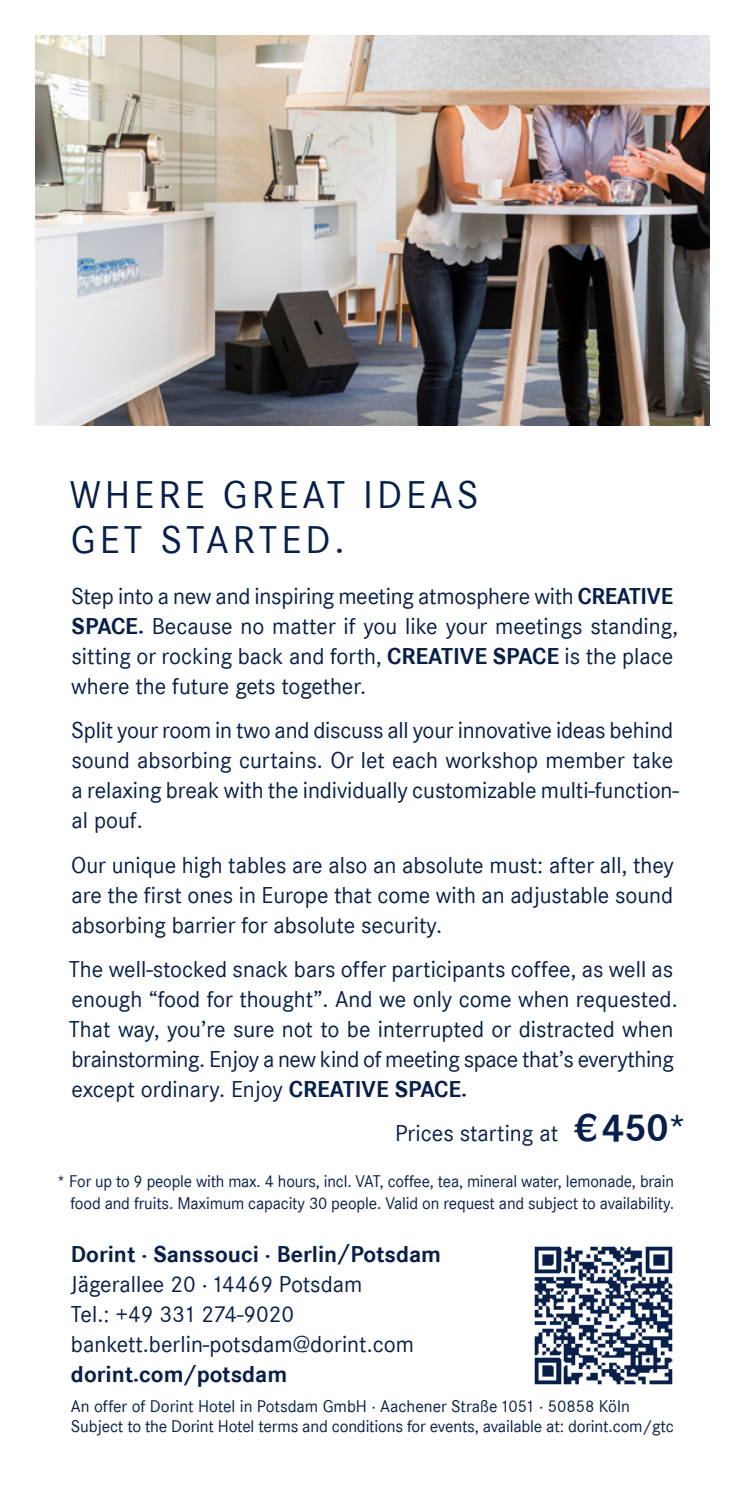
<style>
.page{position:relative;width:745px;height:1489px;background:#fff}
.page>*{position:absolute;margin:0;border:0;box-sizing:border-box;transform-origin:0 0}
.t1{font:40px/45px "Corporate S";letter-spacing:.1em;color:#071f49}
.t2{font:23.75px/30px "Corporate S";color:#071f49}
.t3{font:700 23.75px "Corporate S";color:#071f49}
.t4{font:17.5px/20px "Corporate S";letter-spacing:-.01em;color:#071f49}
.s1{font-weight:700}
.s2{font-weight:700;font-size:40px}
</style>
<div class="page">
<img style="left:534px;top:1246px;width:139px;height:139px">
<img style="left:35px;top:35px;width:674px;height:390px">
<h1 class="t1" style="left:70px;top:472px;width:410px">WHERE GREAT IDEAS<br>GET STARTED.</h1>
<p class="t2" style="left:71px;top:581px;width:608px">Step into a new and inspiring meeting atmosphere with <span class="s1">CREATIVE SPACE.</span> Because no matter if you like your meetings standing, sitting or rocking back and forth, <span class="s1">CREATIVE SPACE</span> is the place where the future gets together.</p>
<p class="t2" style="left:71px;top:715px;width:609px">Split your room in two and discuss all your innovative ideas behind sound absorbing curtains. Or let each workshop member take a relaxing break with the individually customizable multi-function&shy;al pouf.</p>
<p class="t2" style="left:71px;top:849px;width:604px;text-align:justify">Our unique high tables are also an absolute must: after all, they are the first ones in Europe that come with an adjustable sound absorbing barrier for absolute security.</p>
<p class="t2" style="left:69px;top:954px;width:610px">The well-stocked snack bars offer participants coffee, as well as enough “food for thought”. And we only come when requested.<br>That way, you’re sure not to be interrupted or distracted when brainstorming. Enjoy a new kind of meeting space that’s everything except ordinary. Enjoy <span class="s1">CREATIVE SPACE.</span></p>
<p class="t2" style="left:395px;top:1118px;width:293px">Prices starting at <span class="s2">€450*</span></p>
<p class="t4" style="left:57px;top:1170px;width:618px;line-height:21.2px;text-align:right">* For up to 9 people with max. 4 hours, incl. VAT, coffee, tea, mineral water, lemonade, brain food and fruits. Maximum capacity 30 people. Valid on request and subject to availability.</p>
<p class="t3" style="left:71px;top:1240px;width:371px">Dorint · Sanssouci · Berlin/Potsdam</p>
<p class="t2" style="left:71px;top:1269px;width:344px">Jägerallee 20 ·14469 Potsdam<br>Tel.: +49 331 274-9020 bankett.berlin-potsdam@dorint.com</p>
<p class="t3" style="left:71px;top:1360px;width:218px">dorint.com/potsdam</p>
<p class="t4" style="left:71px;top:1396px;width:604px">An offer of Dorint Hotel in Potsdam GmbH · Aachener Straße1051 · 50858 Köln<br>Subject to the Dorint Hotel terms and conditions for events, available at: dorint.com/gtc</p>
</div>
